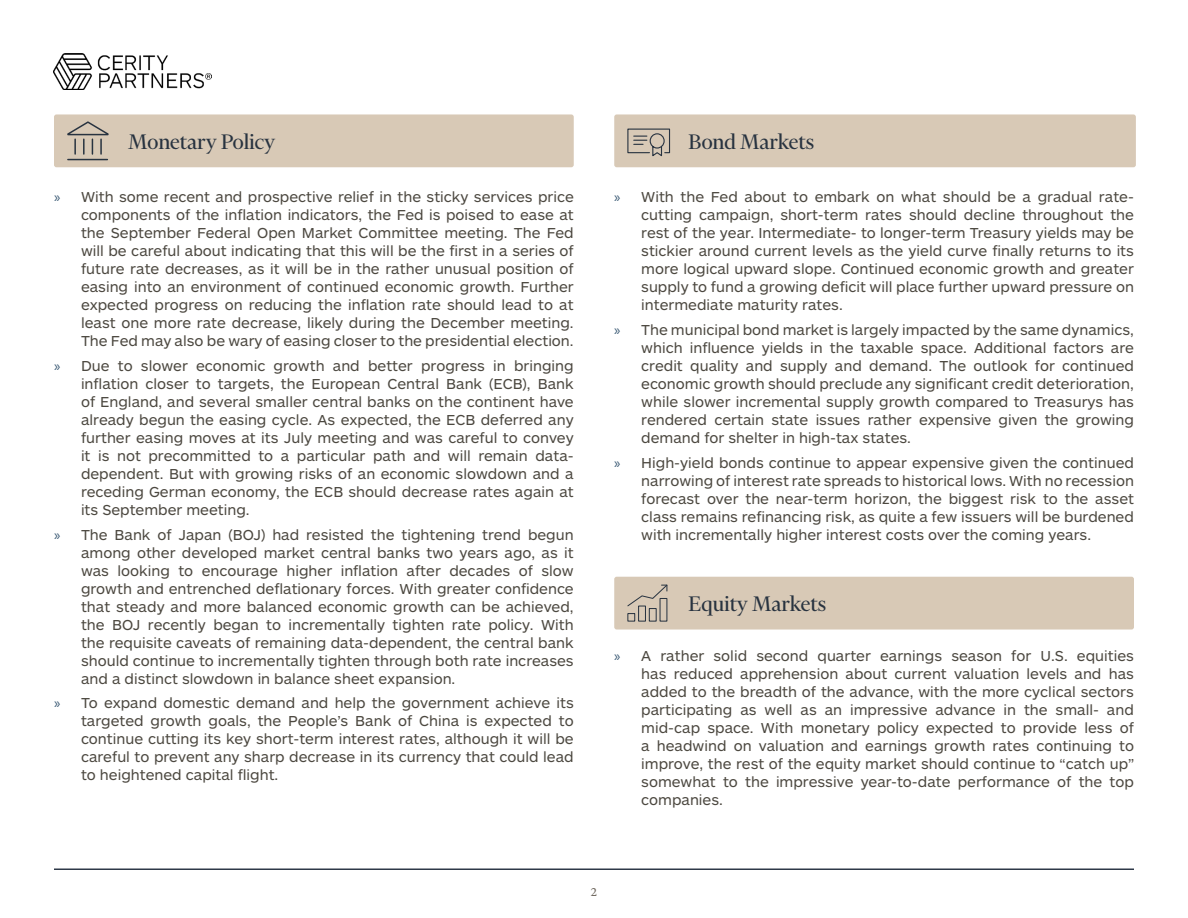
<style>
.page{position:relative;width:1188px;height:918px;background:#fff}
.page>*{position:absolute;margin:0;border:0;box-sizing:border-box;transform-origin:0 0}
.t1{font:24px "Financier Display";color:#283340}
.t2{font:15px/18px "ARS Maquette Pro";color:#4c4840;text-align:justify}
.t3{font:13.5px "Financier Text";color:#726b62}
.s1{font-family:"Myriad Pro";color:#375772}
</style>
<div class="page">
<hr style="left:54px;top:868px;width:1080px;height:2px;background:#2e3948">
<img style="left:54px;top:54px;width:158px;height:36px">
<div style="left:54px;top:114px;width:520px;height:53px;background:#d8c9b6;border-radius:2px"></div>
<svg style="left:67px;top:121px;width:42px;height:33px"></svg>
<hr style="left:68px;top:159px;width:39px;height:1px;background:#283340">
<div style="left:614px;top:114px;width:522px;height:53px;background:#d8c9b6;border-radius:2px"></div>
<svg style="left:627px;top:128px;width:44px;height:29px"></svg>
<div style="left:614px;top:577px;width:520px;height:53px;background:#d8c9b6;border-radius:2px"></div>
<svg style="left:627px;top:584px;width:41px;height:38px"></svg>
<p class="t1" style="left:128px;top:129px;width:149px">Monetary Policy</p>
<p class="t2" style="left:81px;top:187px;width:494px;text-indent:-27px"><span class="s1">»</span> With some recent and prospective relief in the sticky services price components of the inflation indicators, the Fed is poised to ease at the September Federal Open Market Committee meeting. The Fed will be careful about indicating that this will be the first in a series of future rate decreases, as it will be in the rather unusual position of easing into an environment of continued economic growth. Further expected progress on reducing the inflation rate should lead to at least one more rate decrease, likely during the December meeting.<br>The Fed may also be wary of easing closer to the presidential election.</p>
<p class="t2" style="left:81px;top:356px;width:494px;text-indent:-27px"><span class="s1">»</span> Due to slower economic growth and better progress in bringing inflation closer to targets, the European Central Bank (ECB), Bank of England, and several smaller central banks on the continent have already begun the easing cycle. As expected, the ECB deferred any further easing moves at its July meeting and was careful to convey it is not precommitted to a particular path and will remain data&shy;dependent. But with growing risks of an economic slowdown and a receding German economy, the ECB should decrease rates again at its September meeting.</p>
<p class="t2" style="left:81px;top:525px;width:494px;text-indent:-27px"><span class="s1">»</span> The Bank of Japan (BOJ) had resisted the tightening trend begun among other developed market central banks two years ago, as it was looking to encourage higher inflation after decades of slow growth and entrenched deflationary forces. With greater confidence that steady and more balanced economic growth can be achieved, the BOJ recently began to incrementally tighten rate policy. With the requisite caveats of remaining data-dependent, the central bank should continue to incrementally tighten through both rate increases and a distinct slowdown in balance sheet expansion.</p>
<p class="t2" style="left:81px;top:693px;width:494px;text-indent:-27px"><span class="s1">»</span> To expand domestic demand and help the government achieve its targeted growth goals, the People’s Bank of China is expected to continue cutting its key short-term interest rates, although it will be careful to prevent any sharp decrease in its currency that could lead to heightened capital flight.</p>
<p class="t1" style="left:688px;top:129px;width:127px">Bond Markets</p>
<p class="t2" style="left:641px;top:187px;width:494px;text-indent:-27px"><span class="s1">»</span> With the Fed about to embark on what should be a gradual rate&shy;cutting campaign, short-term rates should decline throughout the rest of the year. Intermediate- to longer-term Treasury yields may be stickier around current levels as the yield curve finally returns to its more logical upward slope. Continued economic growth and greater supply to fund a growing deficit will place further upward pressure on intermediate maturity rates.</p>
<p class="t2" style="left:641px;top:320px;width:494px;text-indent:-27px"><span class="s1">»</span> The municipal bond market is largely impacted by the same dynamics, which influence yields in the taxable space. Additional factors are credit quality and supply and demand. The outlook for continued economic growth should preclude any significant credit deterioration, while slower incremental supply growth compared to Treasurys has rendered certain state issues rather expensive given the growing demand for shelter in high-tax states.</p>
<p class="t2" style="left:641px;top:453px;width:494px;text-indent:-27px"><span class="s1">»</span> High-yield bonds continue to appear expensive given the continued narrowing of interest rate spreads to historical lows. With no recession forecast over the near-term horizon, the biggest risk to the asset class remains refinancing risk, as quite a few issuers will be burdened with incrementally higher interest costs over the coming years.</p>
<p class="t1" style="left:688px;top:591px;width:139px">Equity Markets</p>
<p class="t2" style="left:641px;top:646px;width:494px;text-indent:-27px"><span class="s1">»</span> A rather solid second quarter earnings season for U.S. equities has reduced apprehension about current valuation levels and has added to the breadth of the advance, with the more cyclical sectors participating as well as an impressive advance in the small- and mid-cap space. With monetary policy expected to provide less of a headwind on valuation and earnings growth rates continuing to improve, the rest of the equity market should continue to “catch up” somewhat to the impressive year-to-date performance of the top companies.</p>
<p class="t3" style="left:591px;top:885px;width:8px">2</p>
</div>
